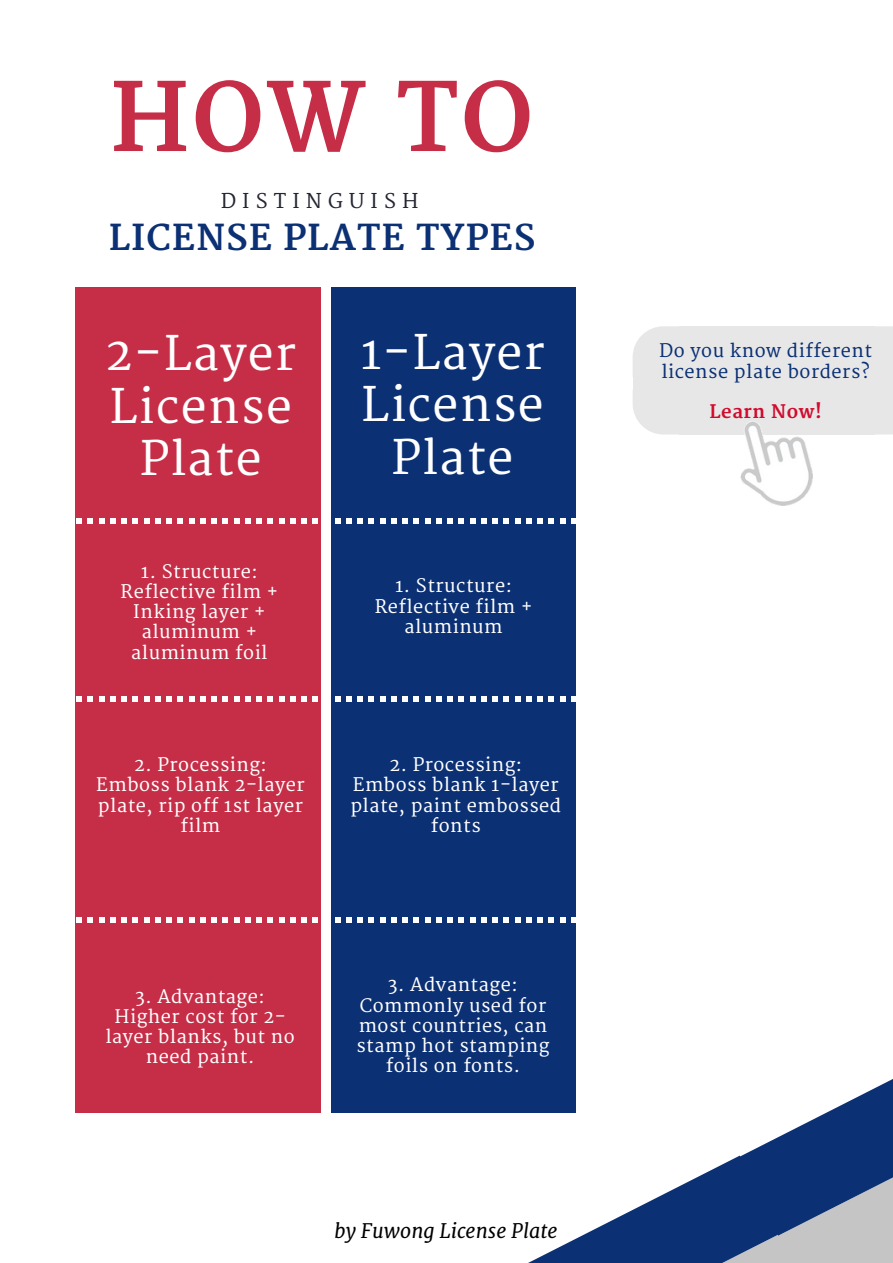
<style>
.page{position:relative;width:893px;height:1263px;background:#fff}
.page>*{position:absolute;margin:0;border:0;box-sizing:border-box;transform-origin:0 0}
.t1{font:700 92.55px "Merriweather";color:#c62e47}
.t2{font:46.35px/52.8px "Merriweather";letter-spacing:.03em;color:#fff;text-align:center}
.t3{font:700 34.65px "Merriweather";letter-spacing:.03em;color:#0b3074}
.t4{font:italic 19.8px "Merriweather";color:#000}
.t5{font:19.8px "Merriweather";letter-spacing:.31em;color:#232631}
.t6{font:18.15px/20.2px "Merriweather";letter-spacing:.03em;color:#fff;text-align:center}
.t7{font:18.15px/20.2px "Merriweather";letter-spacing:.03em;color:#0b3074}
.t8{font:700 18.15px "Merriweather";letter-spacing:.03em;color:#d10b2e}
</style>
<div class="page">
<div style="left:75px;top:288px;width:245px;height:825px;background:#c62e47"></div>
<div style="left:332px;top:288px;width:244px;height:825px;background:#0b3074"></div>
<svg style="left:256px;top:518px;width:17px;height:6px"></svg>
<svg style="left:245px;top:518px;width:5px;height:6px"></svg>
<svg style="left:234px;top:518px;width:5px;height:6px"></svg>
<svg style="left:200px;top:518px;width:28px;height:6px"></svg>
<svg style="left:88px;top:518px;width:5px;height:6px"></svg>
<svg style="left:99px;top:518px;width:5px;height:6px"></svg>
<svg style="left:76px;top:518px;width:6px;height:6px"></svg>
<svg style="left:155px;top:518px;width:28px;height:6px"></svg>
<svg style="left:189px;top:518px;width:5px;height:6px"></svg>
<svg style="left:144px;top:518px;width:5px;height:6px"></svg>
<svg style="left:110px;top:518px;width:28px;height:6px"></svg>
<svg style="left:481px;top:518px;width:5px;height:6px"></svg>
<svg style="left:470px;top:518px;width:5px;height:6px"></svg>
<svg style="left:436px;top:518px;width:5px;height:6px"></svg>
<svg style="left:447px;top:518px;width:17px;height:6px"></svg>
<svg style="left:425px;top:518px;width:5px;height:6px"></svg>
<svg style="left:301px;top:518px;width:17px;height:6px"></svg>
<svg style="left:290px;top:518px;width:5px;height:6px"></svg>
<svg style="left:279px;top:518px;width:5px;height:6px"></svg>
<svg style="left:380px;top:518px;width:5px;height:6px"></svg>
<svg style="left:391px;top:518px;width:28px;height:6px"></svg>
<svg style="left:346px;top:518px;width:28px;height:6px"></svg>
<svg style="left:335px;top:518px;width:5px;height:6px"></svg>
<svg style="left:526px;top:518px;width:5px;height:6px"></svg>
<svg style="left:537px;top:518px;width:17px;height:6px"></svg>
<svg style="left:515px;top:518px;width:5px;height:6px"></svg>
<svg style="left:492px;top:518px;width:17px;height:6px"></svg>
<svg style="left:571px;top:518px;width:5px;height:6px"></svg>
<svg style="left:560px;top:518px;width:5px;height:6px"></svg>
<svg style="left:256px;top:696px;width:17px;height:5px"></svg>
<svg style="left:245px;top:696px;width:5px;height:5px"></svg>
<svg style="left:234px;top:696px;width:5px;height:5px"></svg>
<svg style="left:200px;top:696px;width:28px;height:5px"></svg>
<svg style="left:88px;top:696px;width:5px;height:5px"></svg>
<svg style="left:99px;top:696px;width:5px;height:5px"></svg>
<svg style="left:76px;top:696px;width:6px;height:5px"></svg>
<svg style="left:155px;top:696px;width:28px;height:5px"></svg>
<svg style="left:189px;top:696px;width:5px;height:5px"></svg>
<svg style="left:144px;top:696px;width:5px;height:5px"></svg>
<svg style="left:110px;top:696px;width:28px;height:5px"></svg>
<svg style="left:481px;top:696px;width:5px;height:5px"></svg>
<svg style="left:470px;top:696px;width:5px;height:5px"></svg>
<svg style="left:436px;top:696px;width:5px;height:5px"></svg>
<svg style="left:447px;top:696px;width:17px;height:5px"></svg>
<svg style="left:425px;top:696px;width:5px;height:5px"></svg>
<svg style="left:301px;top:696px;width:17px;height:5px"></svg>
<svg style="left:290px;top:696px;width:5px;height:5px"></svg>
<svg style="left:279px;top:696px;width:5px;height:5px"></svg>
<svg style="left:380px;top:696px;width:5px;height:5px"></svg>
<svg style="left:391px;top:696px;width:28px;height:5px"></svg>
<svg style="left:346px;top:696px;width:28px;height:5px"></svg>
<svg style="left:335px;top:696px;width:5px;height:5px"></svg>
<svg style="left:526px;top:696px;width:5px;height:5px"></svg>
<svg style="left:537px;top:696px;width:17px;height:5px"></svg>
<svg style="left:515px;top:696px;width:5px;height:5px"></svg>
<svg style="left:492px;top:696px;width:17px;height:5px"></svg>
<svg style="left:571px;top:696px;width:5px;height:5px"></svg>
<svg style="left:560px;top:696px;width:5px;height:5px"></svg>
<svg style="left:256px;top:917px;width:17px;height:6px"></svg>
<svg style="left:245px;top:917px;width:5px;height:6px"></svg>
<svg style="left:234px;top:917px;width:5px;height:6px"></svg>
<svg style="left:200px;top:917px;width:28px;height:6px"></svg>
<svg style="left:88px;top:917px;width:5px;height:6px"></svg>
<svg style="left:99px;top:917px;width:5px;height:6px"></svg>
<svg style="left:76px;top:917px;width:6px;height:6px"></svg>
<svg style="left:155px;top:917px;width:28px;height:6px"></svg>
<svg style="left:189px;top:917px;width:5px;height:6px"></svg>
<svg style="left:144px;top:917px;width:5px;height:6px"></svg>
<svg style="left:110px;top:917px;width:28px;height:6px"></svg>
<svg style="left:481px;top:917px;width:5px;height:6px"></svg>
<svg style="left:470px;top:917px;width:5px;height:6px"></svg>
<svg style="left:436px;top:917px;width:5px;height:6px"></svg>
<svg style="left:447px;top:917px;width:17px;height:6px"></svg>
<svg style="left:425px;top:917px;width:5px;height:6px"></svg>
<svg style="left:301px;top:917px;width:17px;height:6px"></svg>
<svg style="left:290px;top:917px;width:5px;height:6px"></svg>
<svg style="left:279px;top:917px;width:5px;height:6px"></svg>
<svg style="left:380px;top:917px;width:5px;height:6px"></svg>
<svg style="left:391px;top:917px;width:28px;height:6px"></svg>
<svg style="left:346px;top:917px;width:28px;height:6px"></svg>
<svg style="left:335px;top:917px;width:5px;height:6px"></svg>
<svg style="left:526px;top:917px;width:5px;height:6px"></svg>
<svg style="left:537px;top:917px;width:17px;height:6px"></svg>
<svg style="left:515px;top:917px;width:5px;height:6px"></svg>
<svg style="left:492px;top:917px;width:17px;height:6px"></svg>
<svg style="left:571px;top:917px;width:5px;height:6px"></svg>
<svg style="left:560px;top:917px;width:5px;height:6px"></svg>
<svg style="left:530px;top:1079px;width:362px;height:183px"></svg>
<svg style="left:874px;top:326px;width:18px;height:49px"></svg>
<div style="left:872px;top:375px;width:20px;height:16px;background:#e7e7e7"></div>
<div style="left:674px;top:375px;width:209px;height:17px;background:#e7e7e7"></div>
<div style="left:678px;top:326px;width:196px;height:51px;background:#e7e7e7"></div>
<svg style="left:633px;top:326px;width:45px;height:49px;background:#e9e9e9"></svg>
<div style="left:632px;top:375px;width:48px;height:16px;background:#e7e7e7"></div>
<div style="left:678px;top:390px;width:196px;height:44px;background:#e7e7e7"></div>
<svg style="left:632px;top:390px;width:46px;height:44px;background:#e9e9e9"></svg>
<svg style="left:874px;top:391px;width:18px;height:43px"></svg>
<img style="left:740px;top:421px;width:72px;height:85px">
<h1 class="t1" style="left:110px;top:64px;width:424px">HOW TO</h1>
<p class="t5" style="left:221px;top:189px;width:199px">DISTINGUISH</p>
<h3 class="t3" style="left:109px;top:218px;width:428px">LICENSE PLATE TYPES</h3>
<h2 class="t2" style="left:105px;top:329px;width:192px">2-Layer<br>License<br>Plate</h2>
<h2 class="t2" style="left:360px;top:328px;width:186px">1-Layer<br>License<br>Plate</h2>
<p class="t6" style="left:121px;top:562px;width:159px">1. Structure:<br>Reflective film +<br>Inking layer + aluminum + aluminum foil</p>
<p class="t6" style="left:375px;top:576px;width:159px">1. Structure:<br>Reflective film + aluminum</p>
<p class="t6" style="left:96px;top:755px;width:210px">2. Processing:<br>Emboss blank 2-layer plate, rip off 1st layer film</p>
<p class="t6" style="left:350px;top:755px;width:212px">2. Processing:<br>Emboss blank 1-layer plate, paint embossed fonts</p>
<p class="t6" style="left:105px;top:987px;width:191px">3. Advantage:<br>Higher cost for 2- layer blanks, but no need paint.</p>
<p class="t6" style="left:356px;top:975px;width:195px">3. Advantage:<br>Commonly used for most countries, can stamp hot stamping foils on fonts.</p>
<p class="t4" style="left:334px;top:1218px;width:225px">by Fuwong License Plate</p>
<p class="t7" style="left:659px;top:341px;width:214px">Do you know different license plate borders?</p>
<p class="t8" style="left:709px;top:401px;width:114px">Learn Now!</p>
</div>
